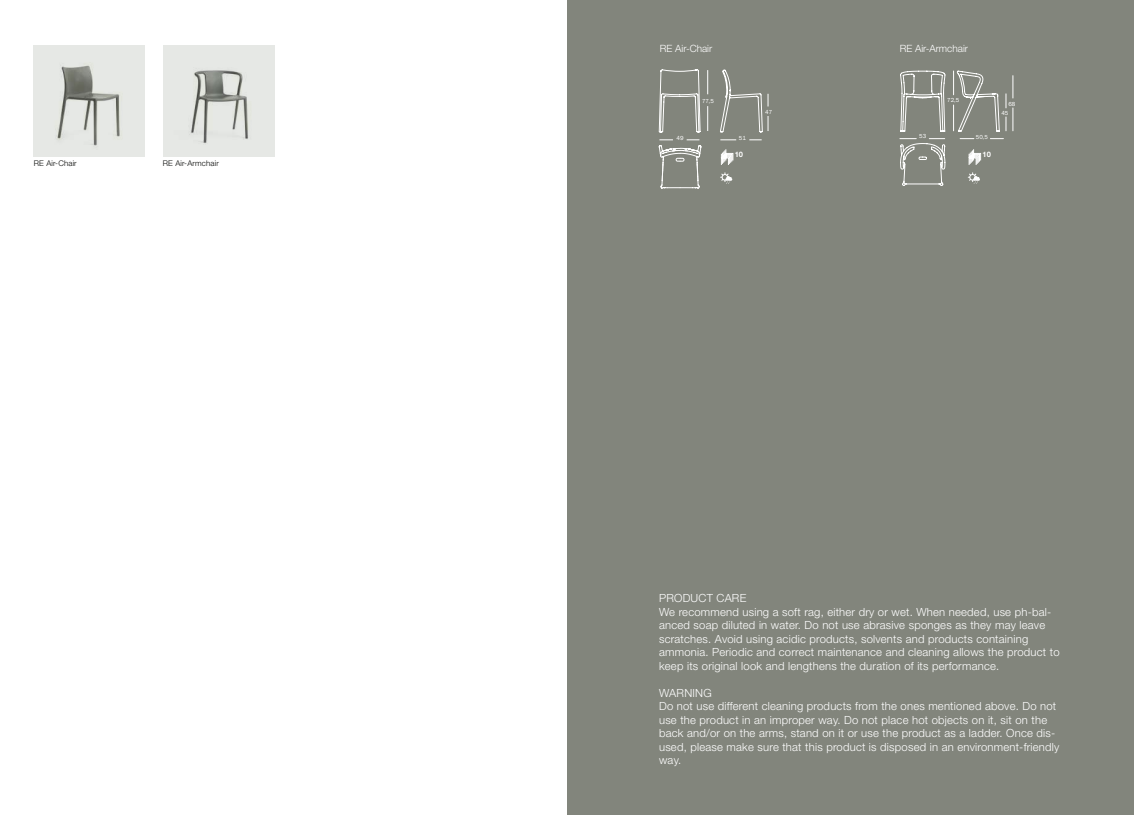
<style>
.page{position:relative;width:1134px;height:815px;background:#fff}
.page>*{position:absolute;margin:0;border:0;box-sizing:border-box;transform-origin:0 0}
.t1{font:300 11.25px/13.5px "Helvetica Neue LT Std";letter-spacing:.02em;color:#fff}
.t2{font:300 10px "Helvetica Neue LT Std";color:#fff}
.t3{font:300 7.88px "Helvetica Neue LT Std";letter-spacing:.02em;color:#040503}
.t4{font:700 7.5px "Helvetica Neue LT Std";color:#fff}
.t5{font:6px "Franklin Gothic";color:#fff}
</style>
<div class="page">
<div style="left:567px;top:0;width:567px;height:815px;background:#82857c"></div>
<div style="left:34px;top:45px;width:111px;height:111px;background:#e6e8e5"></div>
<img style="left:56px;top:65px;width:64px;height:81px">
<div style="left:163px;top:45px;width:111px;height:111px;background:#e6e8e5"></div>
<img style="left:189px;top:70px;width:59px;height:73px">
<svg style="left:899px;top:71px;width:114px;height:115px"></svg>
<svg style="left:659px;top:69px;width:110px;height:120px"></svg>
<p class="t3" style="left:34px;top:158px;width:45px">RE Air-Chair</p>
<p class="t3" style="left:163px;top:158px;width:58px">RE Air-Armchair</p>
<p class="t2" style="left:660px;top:42px;width:54px">RE Air-Chair</p>
<p class="t2" style="left:900px;top:42px;width:70px">RE Air-Armchair</p>
<p class="t5" style="left:702px;top:97px;width:13px">77,5</p>
<p class="t5" style="left:676px;top:135px;width:9px">49</p>
<p class="t5" style="left:739px;top:135px;width:9px">51</p>
<p class="t5" style="left:765px;top:108px;width:9px">47</p>
<p class="t5" style="left:947px;top:97px;width:14px">72,5</p>
<p class="t5" style="left:919px;top:133px;width:9px">53</p>
<p class="t5" style="left:976px;top:133px;width:14px">50,5</p>
<p class="t4" style="left:735px;top:149px;width:10px">10</p>
<p class="t4" style="left:982px;top:149px;width:10px">10</p>
<p class="t5" style="left:1008px;top:100px;width:9px">68</p>
<p class="t5" style="left:1001px;top:109px;width:9px">45</p>
<p class="t1" style="left:659px;top:591px;width:402px">PRODUCT CARE<br>We recommend using a soft rag, either dry or wet. When needed, use ph-bal&shy;anced soap diluted in water. Do not use abrasive sponges as they may leave scratches. Avoid using acidic products, solvents and products containing ammonia. Periodic and correct maintenance and cleaning allows the product to keep its original look and lengthens the duration of its performance.</p>
<p class="t1" style="left:659px;top:685px;width:402px">WARNING<br>Do not use different cleaning products from the ones mentioned above. Do not use the product in an improper way. Do not place hot objects on it, sit on the back and/or on the arms, stand on it or use the product as a ladder. Once dis&shy;used, please make sure that this product is disposed in an environment-friendly way.</p>
</div>
